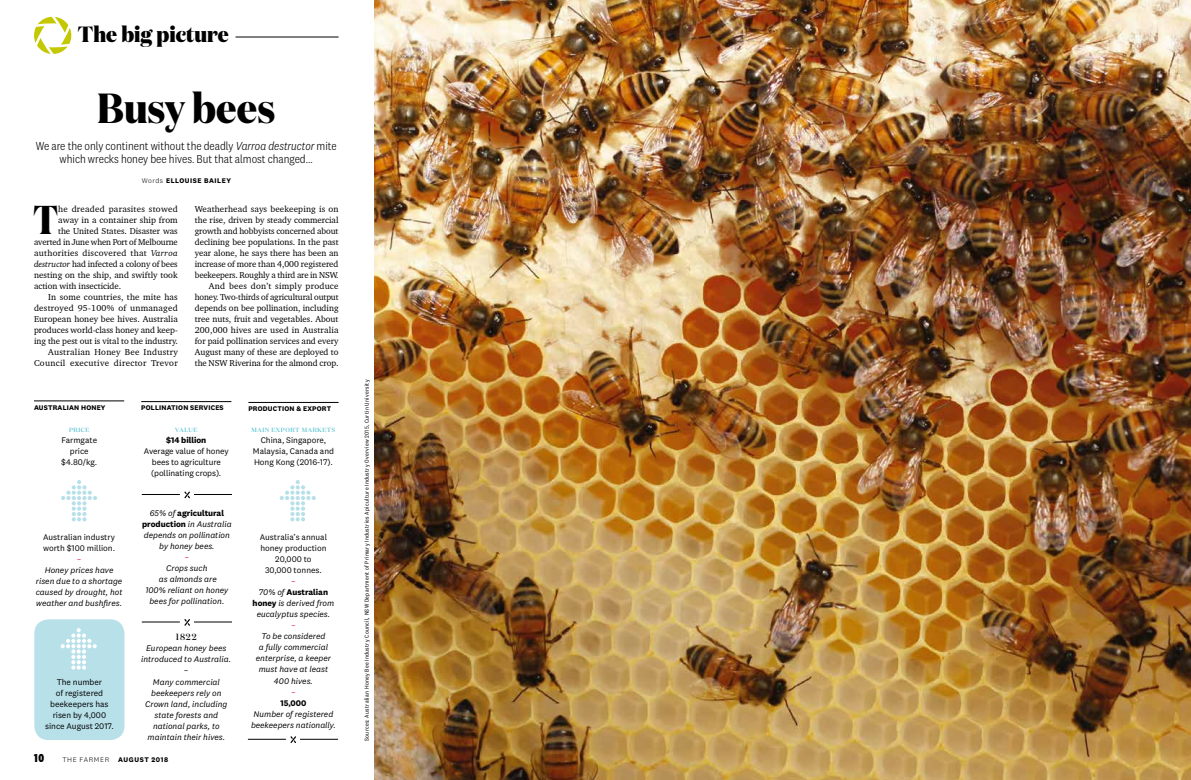
<style>
.page{position:relative;width:1191px;height:780px;background:#fff}
.page>*{position:absolute;margin:0;border:0;box-sizing:border-box;transform-origin:0 0}
.t1{font:700 42px "Domaine Display Narrow";color:#000}
.t2{font:700 40.2px "Domaine Display Condensed";color:#000}
.t3{font:800 22px "Domaine Display Narrow";color:#000}
.t4{font:300 12px/13px "National 2 Narrow";color:#000;text-align:center}
.t5{font:800 12px "National 2 Condensed";color:#000}
.t6{font:500 9px "Domaine Display";color:#000}
.t7{font:8.8px/11px "Charter BT Pro";color:#000;text-align:right}
.t8{font:8.8px "Charter BT Pro";letter-spacing:.025em;color:#000}
.t9{font:8.8px "Charter BT Pro";letter-spacing:.03em;color:#000}
.t10{font:8.8px "Charter BT Pro";letter-spacing:.035em;color:#000}
.t11{font:italic 8.5px/11px "National 2";letter-spacing:-.005em;color:#000;text-align:center}
.t12{font:8.5px/11px "National 2";letter-spacing:-.005em;color:#000;text-align:center}
.t13{font:700 8.5px "National 2";color:#000}
.t14{font:8.5px "National 2";color:#e6006d}
.t15{font:700 7px "National 2";letter-spacing:.03em;color:#000}
.t16{font:700 7px "National 2";letter-spacing:.08em;color:#000}
.t17{font:700 7px "National 2";letter-spacing:.09em;color:#000}
.t18{font:300 7px "National 2";letter-spacing:.09em;color:#000}
.t19{font:6px "National 2 Narrow";letter-spacing:.05em;color:#000}
.t20{font:500 6px "Domaine Display";letter-spacing:.1em;color:#4bbdcf}
.s1{font-style:italic}
.s2{font-weight:300}
.s3{font-weight:700;font-style:normal}
.s4{font-style:normal;color:#e6006d}
</style>
<div class="page">
<img style="left:375px;top:0;width:816px;height:780px">
<hr style="left:235px;top:37px;width:103px;height:1px;background:#000">
<svg style="left:34px;top:17px;width:38px;height:37px"></svg>
<hr style="left:34px;top:400px;width:90px;height:1px;background:#000">
<hr style="left:248px;top:402px;width:90px;height:1px;background:#000">
<svg style="left:61px;top:480px;width:36px;height:41px"></svg>
<svg style="left:280px;top:480px;width:36px;height:41px"></svg>
<hr style="left:141px;top:401px;width:90px;height:1px;background:#000">
<hr style="left:248px;top:739px;width:38px;height:1px;background:#000">
<hr style="left:300px;top:739px;width:38px;height:1px;background:#000">
<svg style="left:290px;top:736px;width:6px;height:7px"></svg>
<hr style="left:142px;top:494px;width:38px;height:1px;background:#000">
<hr style="left:194px;top:494px;width:38px;height:1px;background:#000">
<svg style="left:184px;top:491px;width:6px;height:7px"></svg>
<div style="left:34px;top:619px;width:90px;height:121px;background:#b7e0e9;border-radius:14px"></div>
<svg style="left:61px;top:628px;width:36px;height:41px"></svg>
<hr style="left:142px;top:621px;width:38px;height:1px;background:#000">
<hr style="left:194px;top:621px;width:38px;height:1px;background:#000">
<svg style="left:184px;top:619px;width:6px;height:6px"></svg>
<h3 class="t3" style="left:78px;top:20px;width:152px">The big picture</h3>
<h1 class="t1" style="left:97px;top:82px;width:179px">Busy bees</h1>
<h3 class="t4" style="left:36px;top:140px;width:303px">We are the only continent without the deadly <span class="s1">Varroa destructor</span> mite which wrecks honey bee hives. But that almost changed...</h3>
<p class="t16" style="left:142px;top:176px;width:91px"><span class="s2">Words</span> ELLOUISE BAILEY</p>
<h2 class="t2" style="left:34px;top:195px;width:26px">T</h2>
<p class="t8" style="left:58px;top:203px;width:121px">he dreaded parasites stowed</p>
<p class="t7" style="left:58px;top:214px;width:121px">away in a container ship from</p>
<p class="t7" style="left:58px;top:225px;width:121px">the United States. Disaster was</p>
<p class="t7" style="left:34px;top:236px;width:145px">averted in June when Port of Melbourne</p>
<p class="t9" style="left:34px;top:247px;width:145px">authorities discovered that <span class="s1">Varroa</span></p>
<p class="t7" style="left:34px;top:258px;width:145px"><span class="s1">destructor</span> had infected a colony of bees</p>
<p class="t7" style="left:34px;top:269px;width:145px">nesting on the ship, and swiftly took</p>
<p class="t7" style="left:34px;top:280px;width:89px">action with insecticide.</p>
<p class="t7" style="left:48px;top:291px;width:131px">In some countries, the mite has</p>
<p class="t8" style="left:34px;top:302px;width:145px">destroyed 95-100% of unmanaged</p>
<p class="t7" style="left:34px;top:313px;width:145px">European honey bee hives. Australia</p>
<p class="t7" style="left:34px;top:324px;width:145px">produces world-class honey and keep-</p>
<p class="t7" style="left:34px;top:335px;width:145px">ing the pest out is vital to the industry.</p>
<p class="t8" style="left:48px;top:346px;width:131px">Australian Honey Bee Industry</p>
<p class="t10" style="left:34px;top:357px;width:145px">Council executive director Trevor</p>
<p class="t7" style="left:195px;top:203px;width:145px">Weatherhead says beekeeping is on the rise, driven by steady commercial growth and hobbyists concerned about declining bee populations. In the past year alone, he says there has been an increase of more than 4,000 registered beekeepers. Roughly a third are in NSW.<br>And bees don’t simply produce honey. Two-thirds of agricultural output depends on bee pollination, including tree nuts, fruit and vegetables. About 200,000 hives are used in Australia for paid pollination services and every August many of these are deployed to the NSW Riverina for the almond crop.</p>
<p class="t15" style="left:34px;top:403px;width:73px">AUSTRALIAN HONEY</p>
<p class="t20" style="left:69px;top:426px;width:22px">PRICE</p>
<p class="t12" style="left:61px;top:434px;width:37px">Farmgate price $4.80/kg.</p>
<p class="t12" style="left:43px;top:532px;width:74px;text-align:left">Australian industry worth $100 million.</p>
<p class="t14" style="left:77px;top:554px;width:6px">–</p>
<p class="t11" style="left:36px;top:565px;width:88px">Honey prices have risen due to a shortage caused by drought, hot weather and bushfires.</p>
<p class="t12" style="left:45px;top:676px;width:70px">The number<br>of registered beekeepers has risen by 4,000 since August 2017.</p>
<p class="t15" style="left:141px;top:403px;width:84px">POLLINATION SERVICES</p>
<p class="t20" style="left:175px;top:426px;width:24px">VALUE</p>
<p class="t13" style="left:166px;top:435px;width:42px">$14 billion</p>
<p class="t12" style="left:144px;top:446px;width:86px">Average value of honey bees to agriculture (pollinating crops).</p>
<p class="t11" style="left:142px;top:508px;width:91px">65% of <span class="s3">agricultural production</span> in Australia depends on pollination by honey bees.</p>
<p class="t14" style="left:185px;top:552px;width:6px">–</p>
<p class="t11" style="left:145px;top:563px;width:84px">Crops such<br>as almonds are<br>100% reliant on honey bees for pollination.</p>
<p class="t6" style="left:176px;top:631px;width:22px">1822</p>
<p class="t11" style="left:141px;top:642px;width:91px">European honey bees introduced to Australia.</p>
<p class="t12" style="left:184px;top:664px;width:6px">–</p>
<p class="t11" style="left:145px;top:676px;width:84px">Many commercial beekeepers rely on<br>Crown land, including state forests and national parks, to maintain their hives.</p>
<h3 class="t5" style="left:34px;top:751px;width:12px">10</h3>
<p class="t18" style="left:62px;top:756px;width:48px">THE FARMER</p>
<p class="t17" style="left:118px;top:755px;width:52px">AUGUST 2018</p>
<p class="t15" style="left:248px;top:404px;width:84px">PRODUCTION &amp; EXPORT</p>
<p class="t20" style="left:252px;top:426px;width:85px">MAIN EXPORT MARKETS</p>
<p class="t12" style="left:253px;top:434px;width:83px">China, Singapore,<br>Malaysia, Canada and<br>Hong Kong (2016-17).</p>
<p class="t12" style="left:260px;top:532px;width:69px">Australia’s annual honey production<br>20,000 to<br>30,000 tonnes.</p>
<p class="t11" style="left:253px;top:576px;width:83px"><span class="s4">–<br></span>70% of <span class="s3">Australian honey</span> is derived from eucalyptus species.</p>
<p class="t14" style="left:291px;top:620px;width:6px">–</p>
<p class="t11" style="left:256px;top:631px;width:77px">To be considered<br>a fully commercial enterprise, a keeper must have at least<br>400 hives.</p>
<p class="t14" style="left:291px;top:686px;width:6px">–</p>
<p class="t13" style="left:280px;top:697px;width:27px">15,000</p>
<p class="t11" style="left:251px;top:708px;width:86px">Number of registered beekeepers nationally.</p>
<p class="t19" style="left:363px;top:741px;width:362px;rotate:-90deg">Sources: Australian Honey Bee Industry Council, NSW Department of Primary Industries Apiculture Industry Overview 2015, Curtin University</p>
</div>
